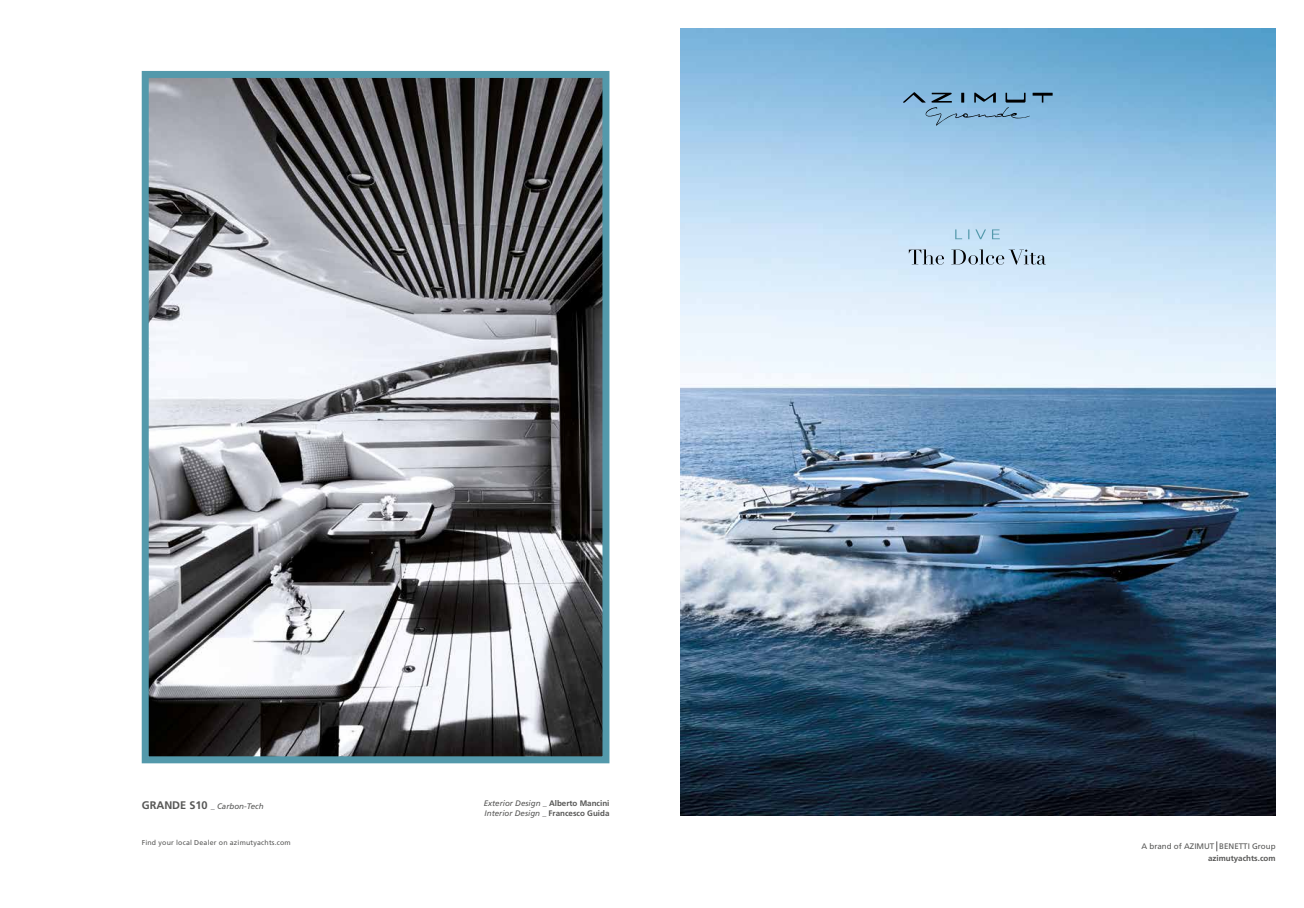
<style>
.page{position:relative;width:1304px;height:908px;background:#fff}
.page>*{position:absolute;margin:0;border:0;box-sizing:border-box;transform-origin:0 0}
.t1{font:italic 8px/9.6px "Frutiger";color:#575756}
.t2{font:8px "Frutiger";color:#575756}
.t3{font:700 8px "Frutiger";color:#575756}
.t4{font:7px "Frutiger";letter-spacing:.025em;color:#575756}
.s1{font-family:"Frutiger LT Std";font-weight:700;font-style:normal;font-size:11px}
.s2{font-style:normal}
.s3{font-family:"Frutiger LT Std";font-weight:700;font-style:normal}
</style>
<div class="page">
<img style="left:680px;top:28px;width:596px;height:787px">
<svg style="left:909px;top:249px;width:137px;height:15px;background:#a8bccb"></svg>
<svg style="left:955px;top:229px;width:45px;height:10px"></svg>
<svg style="left:903px;top:92px;width:150px;height:34px;background:#7aa7c9"></svg>
<img style="left:150px;top:79px;width:451px;height:676px">
<div style="left:142px;top:71px;width:467px;height:692px;border:7px solid #5399ab"></div>
<p class="t1" style="left:142px;top:800px;width:123px"><span class="s1">GRANDE S10</span> <span class="s2">_</span> Carbon-Tech</p>
<p class="t4" style="left:142px;top:837px;width:151px">Find your local Dealer on azimutyachts.com</p>
<p class="t1" style="left:484px;top:798px;width:127px">Exterior Design _ <span class="s3">Alberto Mancini<br></span>Interior Design <span class="s2">_</span> <span class="s3">Francesco Guida</span></p>
<p class="t2" style="left:1142px;top:841px;width:136px">A brand of AZIMUT BENETTI Group</p>
<p class="t3" style="left:1208px;top:853px;width:69px">azimutyachts.com</p>
</div>
